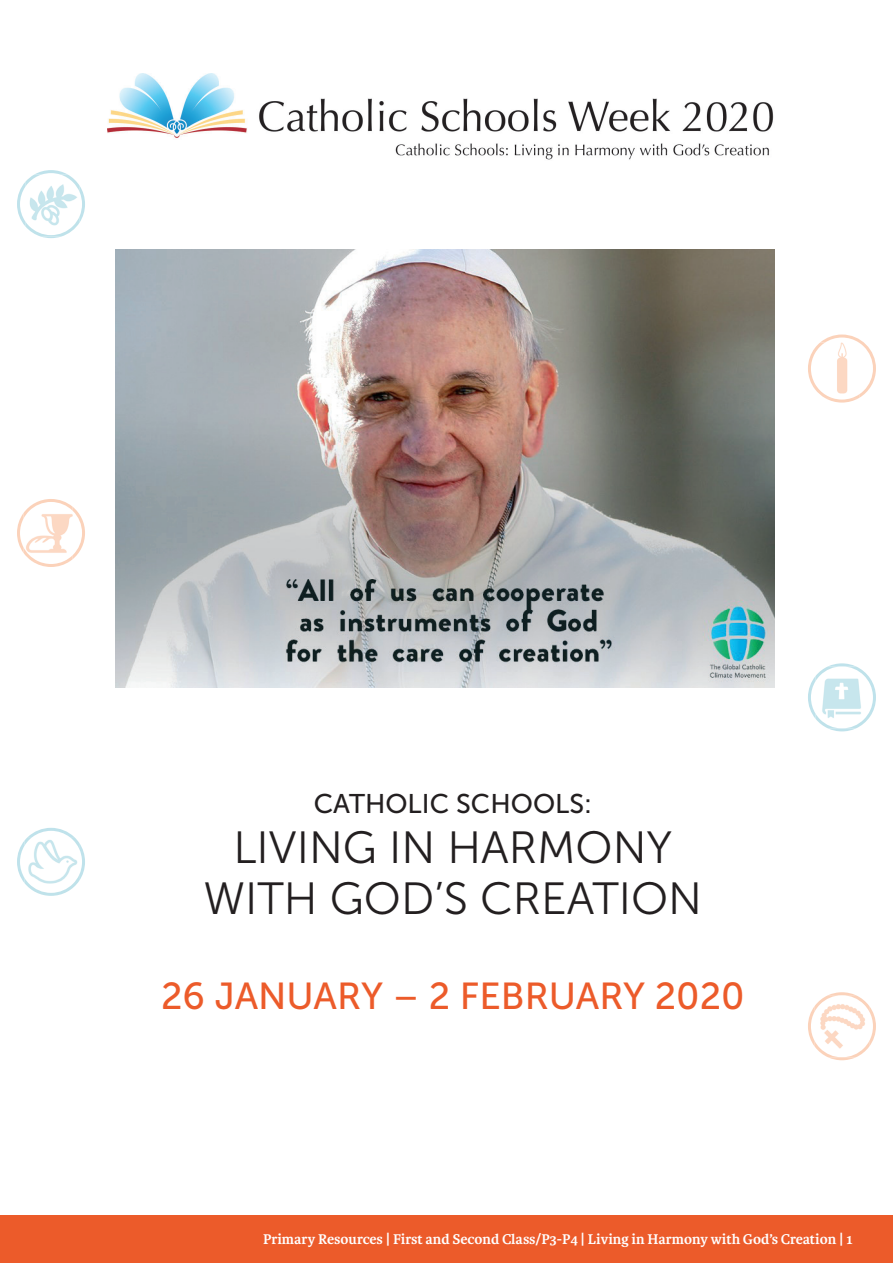
<style>
.page{position:relative;width:893px;height:1263px;background:#fff}
.page>*{position:absolute;margin:0;border:0;box-sizing:border-box;transform-origin:0 0}
.t1{font:45px/50.2px "Museo Sans 300";color:#231f20;text-align:center}
.t2{font:37.5px "Museo Sans 500";color:#ec5b2a}
.t3{font:27px "Museo Sans 500";color:#231f20}
.t4{font:700 15px "Karmina";color:#fff}
</style>
<div class="page">
<div style="left:0;top:1215px;width:893px;height:48px;background:#ec5b2a"></div>
<img style="left:29px;top:499px;width:44px;height:8px">
<svg style="left:17px;top:170px;width:68px;height:68px"></svg>
<svg style="left:17px;top:507px;width:68px;height:60px"></svg>
<svg style="left:17px;top:828px;width:68px;height:55px"></svg>
<img style="left:25px;top:837px;width:54px;height:59px">
<svg style="left:808px;top:334px;width:68px;height:69px"></svg>
<svg style="left:808px;top:663px;width:68px;height:68px"></svg>
<svg style="left:808px;top:992px;width:68px;height:68px"></svg>
<img style="left:108px;top:74px;width:666px;height:86px">
<img style="left:116px;top:249px;width:658px;height:438px">
<h3 class="t3" style="left:314px;top:789px;width:280px">CATHOLIC SCHOOLS:</h3>
<h1 class="t1" style="left:203px;top:823px;width:500px">LIVING IN HARMONY<br>WITH GOD’S CREATION</h1>
<h2 class="t2" style="left:161px;top:975px;width:585px">26 JANUARY – 2 FEBRUARY 2020</h2>
<p class="t4" style="left:263px;top:1230px;width:591px">Primary Resources | First and Second Class/P3-P4 | Living in Harmony with God’s Creation | 1</p>
</div>
